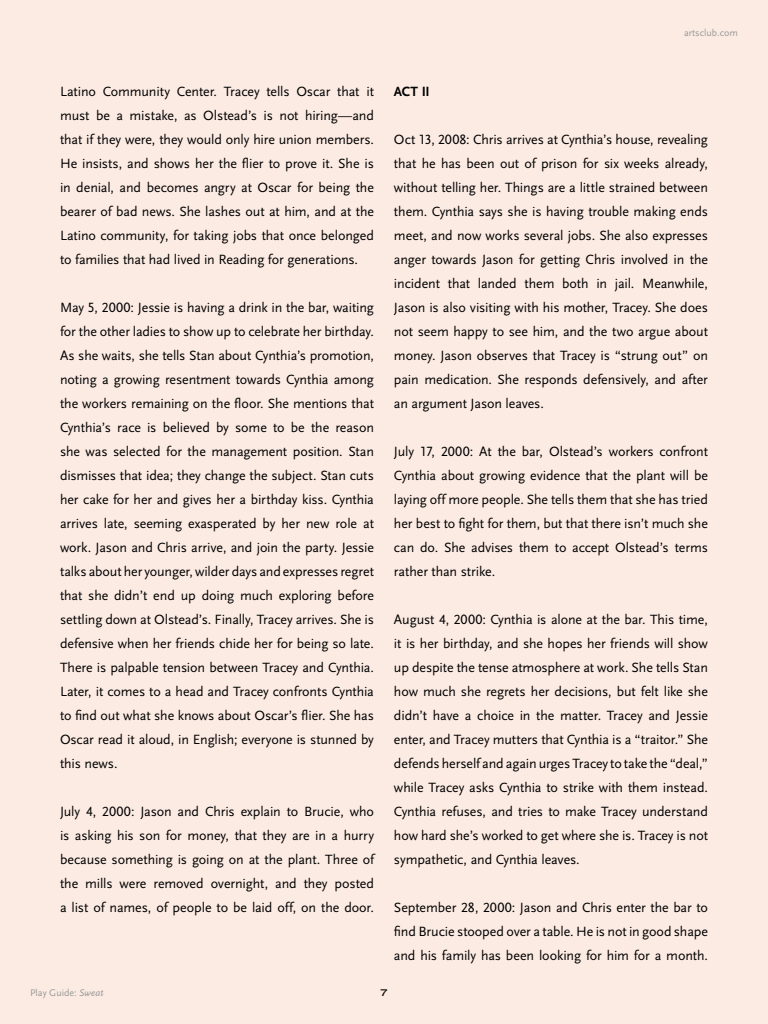
<style>
.page{position:relative;width:768px;height:1024px;background:#fcebe3}
.page>*{position:absolute;margin:0;border:0;box-sizing:border-box;transform-origin:0 0}
.t1{font:14px/24px "Scala Sans LF";letter-spacing:-.01em;color:#000;text-align:justify}
.t2{font:700 14px "Scala Sans LF";color:#000}
.t3{font:10px "Scala Sans LF";color:#999}
.t4{font:10px "Knockout 34 Junior Sumo";color:#000}
.s1{font-style:italic}
</style>
<div class="page">
<p class="t3" style="left:684px;top:27px;width:55px">artsclub.com</p>
<p class="t1" style="left:60px;top:80px;width:316px">Latino Community Center. Tracey tells Oscar that it must be a mistake, as Olstead’s is not hiring—and that if they were, they would only hire union members.<br>He insists, and shows her the flier to prove it. She is in denial, and becomes angry at Oscar for being the bearer of bad news. She lashes out at him, and at the Latino community, for taking jobs that once belonged to families that had lived in Reading for generations.</p>
<p class="t1" style="left:60px;top:296px;width:316px">May 5, 2000: Jessie is having a drink in the bar, waiting for the other ladies to show up to celebrate her birthday.<br>As she waits, she tells Stan about Cynthia’s promotion, noting a growing resentment towards Cynthia among the workers remaining on the floor. She mentions that Cynthia’s race is believed by some to be the reason she was selected for the management position. Stan dismisses that idea; they change the subject. Stan cuts her cake for her and gives her a birthday kiss. Cynthia arrives late, seeming exasperated by her new role at work. Jason and Chris arrive, and join the party. Jessie talks about her younger, wilder days and expresses regret that she didn’t end up doing much exploring before settling down at Olstead’s. Finally, Tracey arrives. She is defensive when her friends chide her for being so late.<br>There is palpable tension between Tracey and Cynthia.<br>Later, it comes to a head and Tracey confronts Cynthia to find out what she knows about Oscar’s flier. She has Oscar read it aloud, in English; everyone is stunned by this news.</p>
<p class="t1" style="left:60px;top:800px;width:316px">July 4, 2000: Jason and Chris explain to Brucie, who is asking his son for money, that they are in a hurry because something is going on at the plant. Three of the mills were removed overnight, and they posted a list of names, of people to be laid off, on the door.</p>
<p class="t2" style="left:394px;top:84px;width:37px">ACT II</p>
<p class="t1" style="left:394px;top:128px;width:316px">Oct 13, 2008: Chris arrives at Cynthia’s house, revealing that he has been out of prison for six weeks already, without telling her. Things are a little strained between them. Cynthia says she is having trouble making ends meet, and now works several jobs. She also expresses anger towards Jason for getting Chris involved in the incident that landed them both in jail. Meanwhile, Jason is also visiting with his mother, Tracey. She does not seem happy to see him, and the two argue about money. Jason observes that Tracey is “strung out” on pain medication. She responds defensively, and after an argument Jason leaves.</p>
<p class="t1" style="left:394px;top:440px;width:316px">July 17, 2000: At the bar, Olstead’s workers confront Cynthia about growing evidence that the plant will be laying off more people. She tells them that she has tried her best to fight for them, but that there isn’t much she can do. She advises them to accept Olstead’s terms rather than strike.</p>
<p class="t1" style="left:394px;top:608px;width:316px">August 4, 2000: Cynthia is alone at the bar. This time, it is her birthday, and she hopes her friends will show up despite the tense atmosphere at work. She tells Stan how much she regrets her decisions, but felt like she didn’t have a choice in the matter. Tracey and Jessie enter, and Tracey mutters that Cynthia is a “traitor.” She defends herself and again urges Tracey to take the “deal,” while Tracey asks Cynthia to strike with them instead.<br>Cynthia refuses, and tries to make Tracey understand how hard she’s worked to get where she is. Tracey is not sympathetic, and Cynthia leaves.</p>
<p class="t1" style="left:394px;top:896px;width:316px">September 28, 2000: Jason and Chris enter the bar to find Brucie stooped over a table. He is not in good shape and his family has been looking for him for a month.</p>
<p class="t3" style="left:30px;top:987px;width:75px">Play Guide: <span class="s1">Sweat</span></p>
<p class="t4" style="left:380px;top:985px;width:9px">7</p>
</div>
